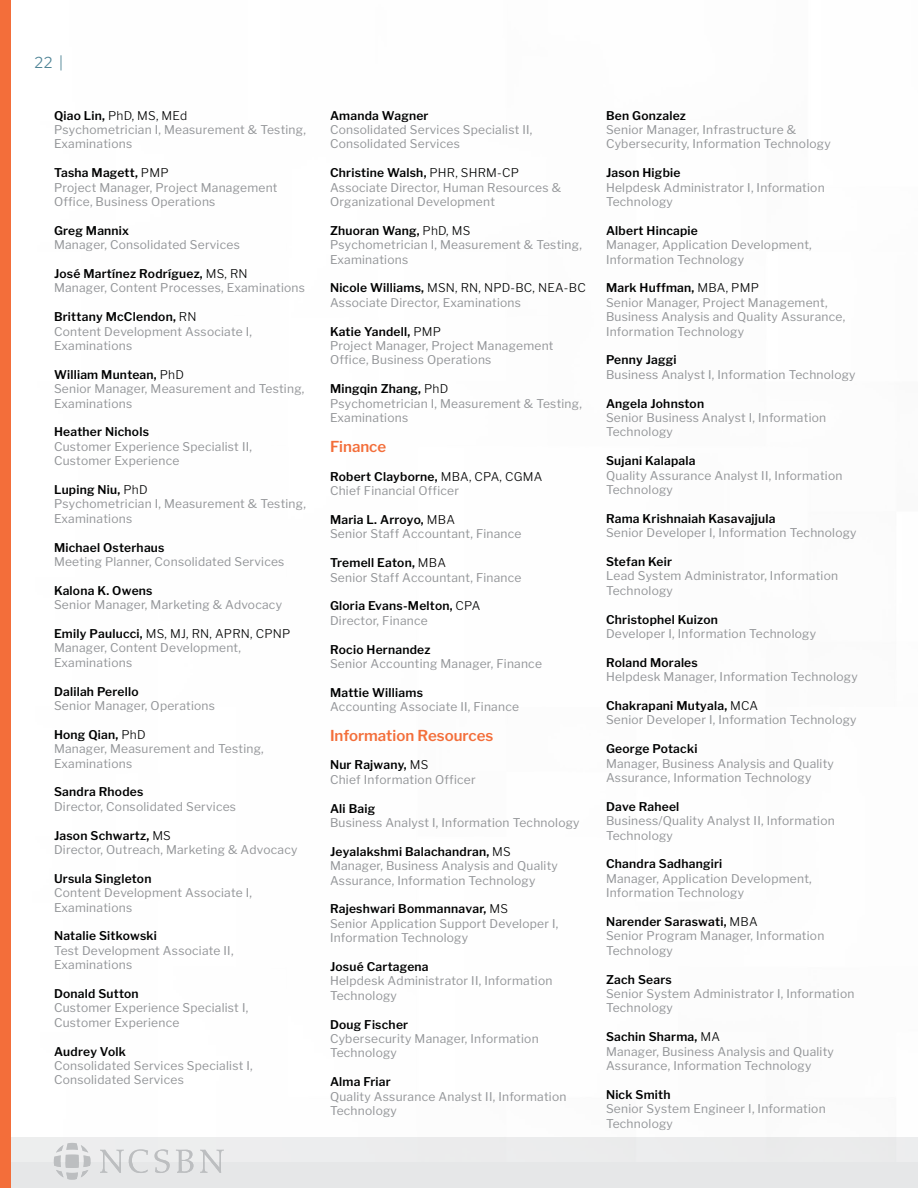
<style>
.page{position:relative;width:918px;height:1188px;background:#fff}
.page>*{position:absolute;margin:0;border:0;box-sizing:border-box;transform-origin:0 0}
.t1{font:600 15px "Libre Franklin";color:#f36e3a}
.t2{font:300 15px "Libre Franklin";color:#004e68}
.t3{font:12px/14.4px "Libre Franklin";letter-spacing:.02em;color:#939598}
.t4{font:600 12px/14.4px "Libre Franklin";letter-spacing:.02em;color:#000101}
.s1{font-weight:600;color:#000101}
.s2{font-weight:300;color:#000101}
.s3{font-weight:300}
.s4{font-weight:400;color:#939598}
</style>
<div class="page">
<div style="left:0;top:1137px;width:918px;height:51px;background:#e6e7e8"></div>
<svg style="left:54px;top:1143px;width:37px;height:37px"></svg>
<svg style="left:100px;top:1149px;width:48px;height:24px"></svg>
<svg style="left:155px;top:1149px;width:15px;height:24px"></svg>
<svg style="left:176px;top:1150px;width:17px;height:23px"></svg>
<svg style="left:200px;top:1150px;width:24px;height:23px"></svg>
<div style="left:0;top:0;width:11px;height:1188px;background:#f36e3a"></div>
<p class="t2" style="left:35px;top:54px;width:30px">22 |</p>
<p class="t3" style="left:54px;top:108px;width:253px"><span class="s1">Qiao Lin,</span> <span class="s2">PhD, MS, MEd<br></span>Psychometrician I, Measurement &amp; Testing,<br>Examinations</p>
<p class="t3" style="left:54px;top:166px;width:225px"><span class="s1">Tasha Magett,</span> <span class="s2">PMP<br></span>Project Manager, Project Management<br>Office, Business Operations</p>
<p class="t4" style="left:54px;top:223px;width:77px">Greg Mannix</p>
<p class="t3" style="left:54px;top:238px;width:187px">Manager, Consolidated Services</p>
<p class="t3" style="left:54px;top:266px;width:253px"><span class="s1">José Martínez Rodríguez,</span> <span class="s2">MS, RN<br></span>Manager, Content Processes, Examinations</p>
<p class="t3" style="left:54px;top:310px;width:200px"><span class="s1">Brittany McClendon,</span> <span class="s2">RN<br></span>Content Development Associate I,<br>Examinations</p>
<p class="t3" style="left:54px;top:367px;width:252px"><span class="s1">William Muntean,</span> <span class="s2">PhD<br></span>Senior Manager, Measurement and Testing,<br>Examinations</p>
<p class="t4" style="left:54px;top:425px;width:96px">Heather Nichols</p>
<p class="t3" style="left:54px;top:439px;width:200px">Customer Experience Specialist II,<br>Customer Experience</p>
<p class="t3" style="left:54px;top:482px;width:253px"><span class="s1">Luping Niu,</span> <span class="s2">PhD<br></span>Psychometrician I, Measurement &amp; Testing,<br>Examinations</p>
<p class="t4" style="left:54px;top:540px;width:112px">Michael Osterhaus</p>
<p class="t3" style="left:54px;top:554px;width:232px">Meeting Planner, Consolidated Services</p>
<p class="t4" style="left:54px;top:583px;width:100px">Kalona K. Owens</p>
<p class="t3" style="left:54px;top:598px;width:230px">Senior Manager, Marketing &amp; Advocacy</p>
<p class="t3" style="left:54px;top:626px;width:238px"><span class="s1">Emily Paulucci,</span> <span class="s2">MS, MJ, RN, APRN, CPNP<br></span>Manager, Content Development,<br>Examinations</p>
<p class="t4" style="left:54px;top:684px;width:86px">Dalilah Perello</p>
<p class="t3" style="left:54px;top:698px;width:163px">Senior Manager, Operations</p>
<p class="t3" style="left:54px;top:727px;width:211px"><span class="s1">Hong Qian,</span> <span class="s2">PhD<br></span>Manager, Measurement and Testing,<br>Examinations</p>
<p class="t4" style="left:54px;top:785px;width:91px">Sandra Rhodes</p>
<p class="t3" style="left:54px;top:799px;width:184px">Director, Consolidated Services</p>
<p class="t3" style="left:54px;top:828px;width:245px"><span class="s1">Jason Schwartz,</span> <span class="s2">MS<br></span>Director, Outreach, Marketing &amp; Advocacy</p>
<p class="t4" style="left:54px;top:871px;width:99px">Ursula Singleton</p>
<p class="t3" style="left:54px;top:886px;width:200px">Content Development Associate I,<br>Examinations</p>
<p class="t4" style="left:54px;top:929px;width:105px">Natalie Sitkowski</p>
<p class="t3" style="left:54px;top:943px;width:181px">Test Development Associate II,<br>Examinations</p>
<p class="t4" style="left:54px;top:986px;width:86px">Donald Sutton</p>
<p class="t3" style="left:54px;top:1001px;width:196px">Customer Experience Specialist I,<br>Customer Experience</p>
<p class="t4" style="left:54px;top:1044px;width:73px">Audrey Volk</p>
<p class="t3" style="left:54px;top:1058px;width:200px">Consolidated Services Specialist I,<br>Consolidated Services</p>
<p class="t4" style="left:330px;top:108px;width:100px">Amanda Wagner</p>
<p class="t3" style="left:330px;top:122px;width:204px">Consolidated Services Specialist II,<br>Consolidated Services</p>
<p class="t3" style="left:330px;top:166px;width:233px"><span class="s1">Christine Walsh,</span> <span class="s2">PHR, SHRM-CP<br></span>Associate Director, Human Resources &amp;<br>Organizational Development</p>
<p class="t3" style="left:330px;top:223px;width:253px"><span class="s1">Zhuoran Wang,</span> <span class="s2">PhD, MS<br></span>Psychometrician I, Measurement &amp; Testing,<br>Examinations</p>
<p class="t3" style="left:330px;top:281px;width:257px"><span class="s1">Nicole Williams,</span> <span class="s2">MSN, RN, NPD-BC, NEA-BC<br></span>Associate Director, Examinations</p>
<p class="t3" style="left:330px;top:324px;width:225px"><span class="s1">Katie Yandell,</span> <span class="s2">PMP<br></span>Project Manager, Project Management<br>Office, Business Operations</p>
<p class="t3" style="left:330px;top:382px;width:253px"><span class="s1">Mingqin Zhang,</span> <span class="s2">PhD<br></span>Psychometrician I, Measurement &amp; Testing,<br>Examinations</p>
<p class="t1" style="left:330px;top:438px;width:58px">Finance</p>
<p class="t3" style="left:330px;top:469px;width:214px"><span class="s1">Robert Clayborne,</span> <span class="s2">MBA, CPA, CGMA<br></span>Chief Financial Officer</p>
<p class="t3" style="left:330px;top:512px;width:193px"><span class="s1">Maria L. Arroyo,</span> <span class="s2">MBA<br></span>Senior Staff Accountant, Finance</p>
<p class="t3" style="left:330px;top:556px;width:193px"><span class="s1">Tremell Eaton,</span> <span class="s2">MBA<br></span>Senior Staff Accountant, Finance</p>
<p class="t4" style="left:330px;top:599px;width:152px">Gloria Evans-Melton, <span class="s3">CPA<br></span><span class="s4">Director, Finance</span></p>
<p class="t4" style="left:330px;top:642px;width:102px">Rocio Hernandez</p>
<p class="t3" style="left:330px;top:656px;width:214px">Senior Accounting Manager, Finance</p>
<p class="t4" style="left:330px;top:685px;width:94px">Mattie Williams</p>
<p class="t3" style="left:330px;top:700px;width:191px">Accounting Associate II, Finance</p>
<p class="t1" style="left:330px;top:726px;width:165px">Information Resources</p>
<p class="t3" style="left:330px;top:758px;width:147px"><span class="s1">Nur Rajwany,</span> <span class="s2">MS<br></span>Chief Information Officer</p>
<p class="t4" style="left:330px;top:801px;width:47px">Ali Baig</p>
<p class="t3" style="left:330px;top:815px;width:251px">Business Analyst I, Information Technology</p>
<p class="t3" style="left:330px;top:844px;width:229px"><span class="s1">Jeyalakshmi Balachandran,</span> <span class="s2">MS<br></span>Manager, Business Analysis and Quality<br>Assurance, Information Technology</p>
<p class="t3" style="left:330px;top:902px;width:230px"><span class="s1">Rajeshwari Bommannavar,</span> <span class="s2">MS<br></span>Senior Application Support Developer I,<br>Information Technology</p>
<p class="t4" style="left:330px;top:959px;width:100px">Josué Cartagena</p>
<p class="t3" style="left:330px;top:974px;width:224px">Helpdesk Administrator II, Information<br>Technology</p>
<p class="t4" style="left:330px;top:1017px;width:80px">Doug Fischer</p>
<p class="t3" style="left:330px;top:1031px;width:210px">Cybersecurity Manager, Information<br>Technology</p>
<p class="t4" style="left:330px;top:1075px;width:62px">Alma Friar</p>
<p class="t3" style="left:330px;top:1089px;width:238px">Quality Assurance Analyst II, Information<br>Technology</p>
<p class="t4" style="left:606px;top:108px;width:82px">Ben Gonzalez</p>
<p class="t3" style="left:606px;top:122px;width:226px">Senior Manager, Infrastructure &amp;<br>Cybersecurity, Information Technology</p>
<p class="t4" style="left:606px;top:166px;width:76px">Jason Higbie</p>
<p class="t3" style="left:606px;top:180px;width:220px">Helpdesk Administrator I, Information<br>Technology</p>
<p class="t4" style="left:606px;top:223px;width:93px">Albert Hincapie</p>
<p class="t3" style="left:606px;top:238px;width:207px">Manager, Application Development,<br>Information Technology</p>
<p class="t3" style="left:606px;top:281px;width:241px"><span class="s1">Mark Huffman,</span> <span class="s2">MBA, PMP<br></span>Senior Manager, Project Management,<br>Business Analysis and Quality Assurance,<br>Information Technology</p>
<p class="t4" style="left:606px;top:353px;width:72px">Penny Jaggi</p>
<p class="t3" style="left:606px;top:367px;width:251px">Business Analyst I, Information Technology</p>
<p class="t4" style="left:606px;top:396px;width:100px">Angela Johnston</p>
<p class="t3" style="left:606px;top:410px;width:222px">Senior Business Analyst I, Information<br>Technology</p>
<p class="t4" style="left:606px;top:454px;width:91px">Sujani Kalapala</p>
<p class="t3" style="left:606px;top:468px;width:238px">Quality Assurance Analyst II, Information<br>Technology</p>
<p class="t4" style="left:606px;top:511px;width:171px">Rama Krishnaiah Kasavajjula</p>
<p class="t3" style="left:606px;top:526px;width:252px">Senior Developer I, Information Technology</p>
<p class="t4" style="left:606px;top:554px;width:68px">Stefan Keir</p>
<p class="t3" style="left:606px;top:569px;width:234px">Lead System Administrator, Information<br>Technology</p>
<p class="t4" style="left:606px;top:612px;width:113px">Christophel Kuizon</p>
<p class="t3" style="left:606px;top:626px;width:212px">Developer I, Information Technology</p>
<p class="t4" style="left:606px;top:655px;width:93px">Roland Morales</p>
<p class="t3" style="left:606px;top:670px;width:253px">Helpdesk Manager, Information Technology</p>
<p class="t3" style="left:606px;top:698px;width:252px"><span class="s1">Chakrapani Mutyala,</span> <span class="s2">MCA<br></span>Senior Developer I, Information Technology</p>
<p class="t4" style="left:606px;top:742px;width:93px">George Potacki</p>
<p class="t3" style="left:606px;top:756px;width:229px">Manager, Business Analysis and Quality<br>Assurance, Information Technology</p>
<p class="t4" style="left:606px;top:799px;width:75px">Dave Raheel</p>
<p class="t3" style="left:606px;top:814px;width:230px">Business/Quality Analyst II, Information<br>Technology</p>
<p class="t4" style="left:606px;top:857px;width:118px">Chandra Sadhangiri</p>
<p class="t3" style="left:606px;top:871px;width:207px">Manager, Application Development,<br>Information Technology</p>
<p class="t3" style="left:606px;top:914px;width:220px"><span class="s1">Narender Saraswati,</span> <span class="s2">MBA<br></span>Senior Program Manager, Information<br>Technology</p>
<p class="t4" style="left:606px;top:972px;width:67px">Zach Sears</p>
<p class="t3" style="left:606px;top:986px;width:250px">Senior System Administrator I, Information<br>Technology</p>
<p class="t3" style="left:606px;top:1030px;width:229px"><span class="s1">Sachin Sharma,</span> <span class="s2">MA<br></span>Manager, Business Analysis and Quality<br>Assurance, Information Technology</p>
<p class="t4" style="left:606px;top:1087px;width:66px">Nick Smith</p>
<p class="t3" style="left:606px;top:1102px;width:221px">Senior System Engineer I, Information<br>Technology</p>
</div>
